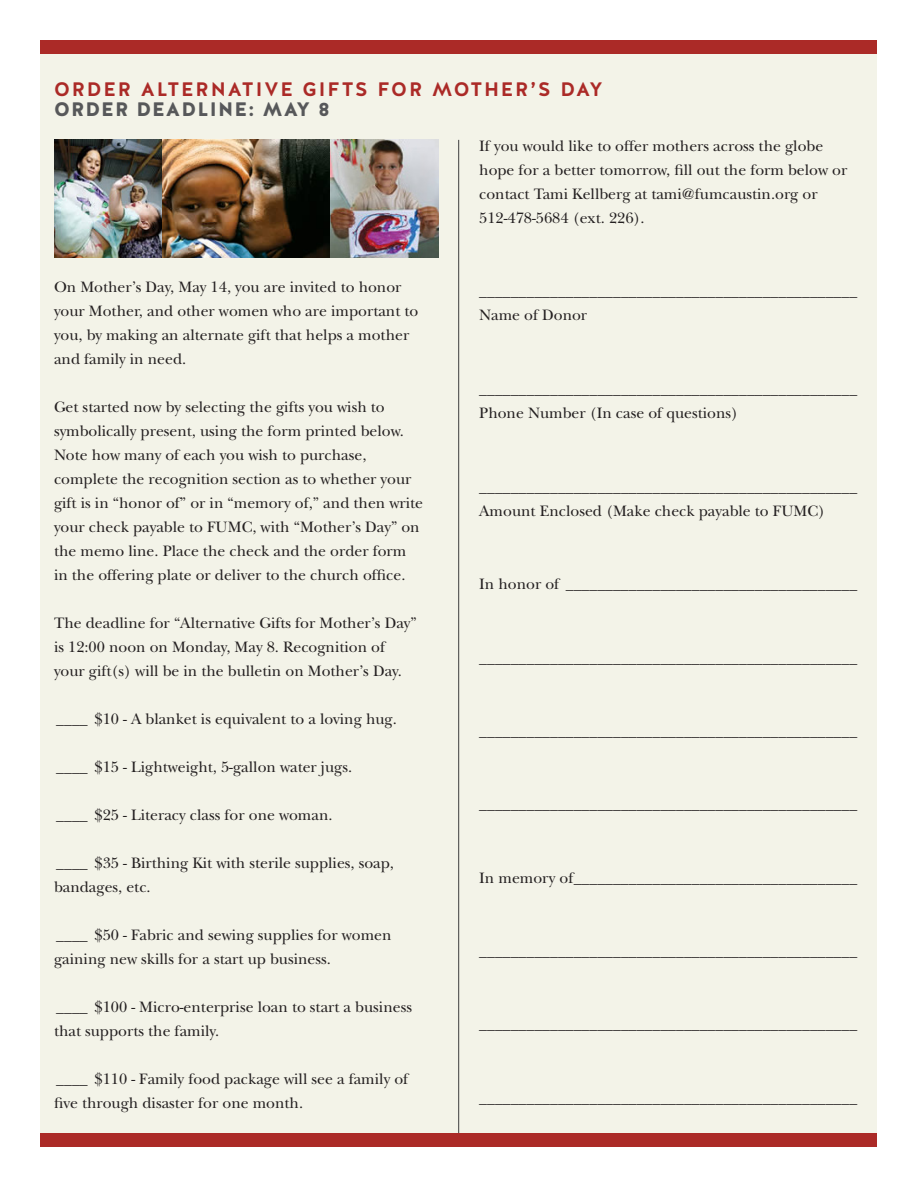
<style>
.page{position:relative;width:918px;height:1188px;background:#fff}
.page>*{position:absolute;margin:0;border:0;box-sizing:border-box;transform-origin:0 0}
.t1{font:700 19.5px "Halis R";letter-spacing:.1em;color:#ab2a27}
.t2{font:900 19.5px "Halis R";letter-spacing:.06em;color:#57585a}
.t3{font:15.75px/24px "New Baskerville Std";color:#231f20}
</style>
<div class="page">
<div style="left:40px;top:40px;width:837px;height:1107px;background:#f3f3e8"></div>
<img style="left:54px;top:140px;width:275px;height:117px">
<img style="left:331px;top:140px;width:108px;height:117px">
<hr style="left:458px;top:140px;width:1px;height:993px;background:#3e3e3f">
<div style="left:40px;top:1133px;width:838px;height:14px;background:#ab2a27"></div>
<div style="left:40px;top:40px;width:837px;height:14px;background:#ab2a27"></div>
<p class="t1" style="left:54px;top:77px;width:550px">ORDER ALTERNATIVE GIFTS FOR MOTHER’S DAY</p>
<p class="t2" style="left:54px;top:96px;width:277px">ORDER DEADLINE: MAY 8</p>
<p class="t3" style="left:54px;top:275px;width:366px">On Mother’s Day, May 14, you are invited to honor your Mother, and other women who are important to you, by making an alternate gift that helps a mother and family in need.</p>
<p class="t3" style="left:54px;top:395px;width:371px">Get started now by selecting the gifts you wish to symbolically present, using the form printed below.<br>Note how many of each you wish to purchase, complete the recognition section as to whether your gift is in “honor of” or in “memory of,” and then write your check payable to FUMC, with “Mother’s Day” on the memo line. Place the check and the order form in the offering plate or deliver to the church office.</p>
<p class="t3" style="left:54px;top:611px;width:364px">The deadline for “Alternative Gifts for Mother’s Day” is 12:00 noon on Monday, May 8. Recognition of your gift(s) will be in the bulletin on Mother’s Day.</p>
<p class="t3" style="left:56px;top:707px;width:342px">____ $10 - A blanket is equivalent to a loving hug.</p>
<p class="t3" style="left:56px;top:755px;width:297px">____ $15 - Lightweight, 5-gallon water jugs.</p>
<p class="t3" style="left:56px;top:803px;width:278px">____ $25 - Literacy class for one woman.</p>
<p class="t3" style="left:54px;top:851px;width:342px">____ $35 - Birthing Kit with sterile supplies, soap, bandages, etc.</p>
<p class="t3" style="left:54px;top:923px;width:339px">____ $50 - Fabric and sewing supplies for women gaining new skills for a start up business.</p>
<p class="t3" style="left:54px;top:995px;width:360px">____ $100 - Micro-enterprise loan to start a business that supports the family.</p>
<p class="t3" style="left:54px;top:1067px;width:356px">____ $110 - Family food package will see a family of five through disaster for one month.</p>
<p class="t3" style="left:479px;top:134px;width:370px">If you would like to offer mothers across the globe hope for a better tomorrow, fill out the form below or contact Tami Kellberg at tami@fumcaustin.org or</p>
<p class="t3" style="left:479px;top:206px;width:167px">512-478-5684 (ext. 226).</p>
<p class="t3" style="left:479px;top:279px;width:379px;line-height:24.5px">________________________________________________<br>Name of Donor</p>
<p class="t3" style="left:479px;top:377px;width:379px;line-height:24.5px">________________________________________________<br>Phone Number (In case of questions)</p>
<p class="t3" style="left:479px;top:474px;width:379px;line-height:24.5px">________________________________________________<br>Amount Enclosed (Make check payable to FUMC)</p>
<p class="t3" style="left:479px;top:572px;width:379px">In honor of _____________________________________</p>
<p class="t3" style="left:479px;top:646px;width:379px">________________________________________________</p>
<p class="t3" style="left:479px;top:719px;width:379px">________________________________________________</p>
<p class="t3" style="left:479px;top:792px;width:379px">________________________________________________</p>
<p class="t3" style="left:479px;top:866px;width:379px">In memory of____________________________________</p>
<p class="t3" style="left:479px;top:939px;width:379px">________________________________________________</p>
<p class="t3" style="left:479px;top:1012px;width:379px">________________________________________________</p>
<p class="t3" style="left:479px;top:1086px;width:379px">________________________________________________</p>
</div>
